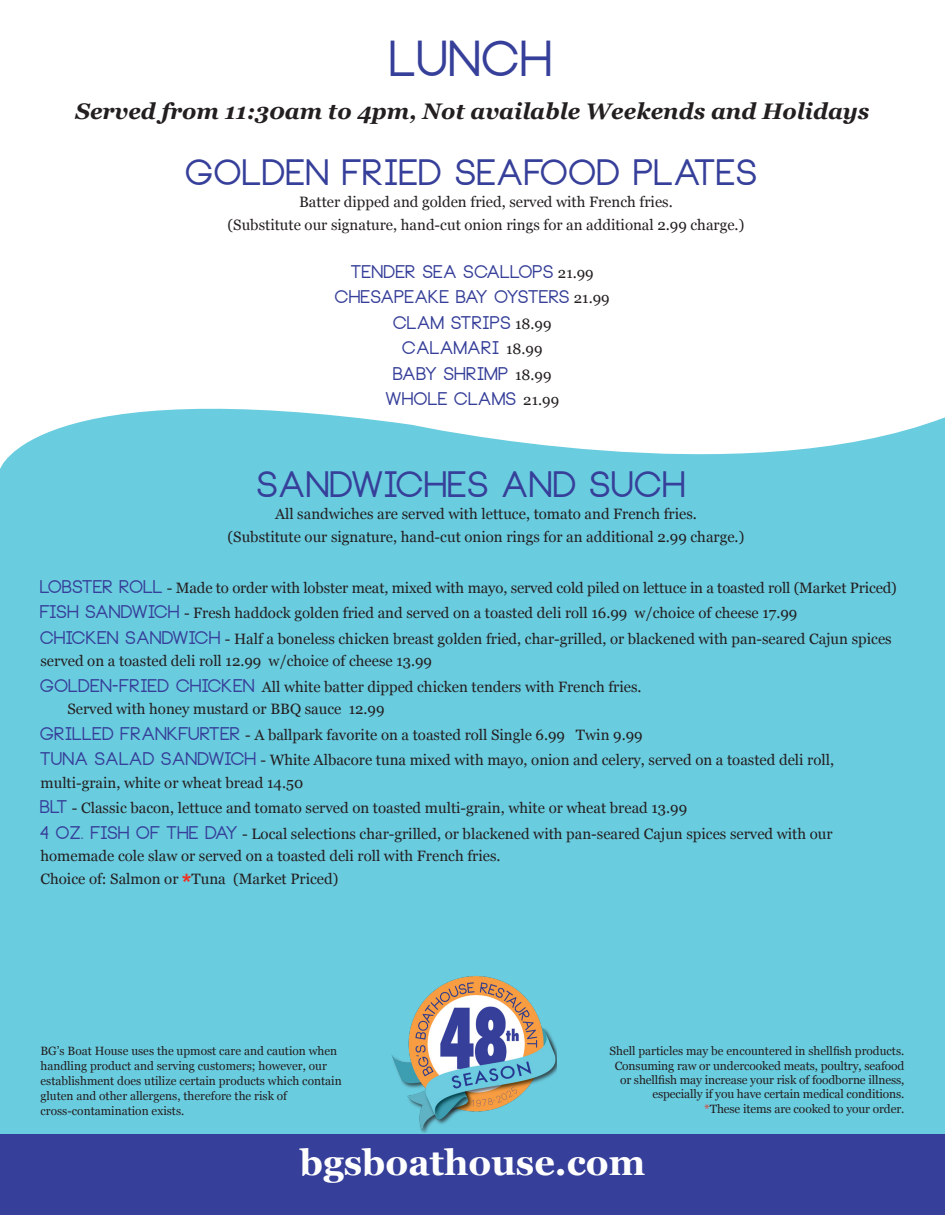
<style>
.page{position:relative;width:945px;height:1215px;background:#fff}
.page>*{position:absolute;margin:0;border:0;box-sizing:border-box;transform-origin:0 0}
.Headers{font:700 49.5px "Neou";color:#363f99}
.Headers-2{font:700 36px "Neou";color:#363f99}
.Headers-3{font:700 36px "Georgia";color:#fff}
.Headers-4{font:italic 700 22.5px "Georgia";color:#231f20}
.Item_Names{font:700 18px "Neou";color:#363f99}
.Item_Names-2{font:15px/22.5px "Georgia";color:#231f20}
.Descriptions{font:15px "Georgia";color:#231f20}
.Descriptions-2{font:12px/15px "Georgia";color:#231f20;text-align:right}
.s1{font-family:"Georgia";font-weight:400;font-size:15px;color:#231f20}
.s2{font-family:"Neou";font-weight:700;font-size:18px;color:#363f99}
.s3{font-family:"Arial";font-weight:700;font-size:24px;color:#ef3122}
.s4{color:#ef3122}
</style>
<div class="page">
<div style="left:0;top:408px;width:945px;height:726px;background:#6accdf"></div>
<div style="left:0;top:1134px;width:945px;height:81px;background:#363f99"></div>
<img style="left:389px;top:972px;width:167px;height:160px">
<p class="Headers" style="left:391px;top:34px;width:165px">LUNCH</p>
<p class="Headers-4" style="left:75px;top:95px;width:796px">Served from 11:30am to 4pm, Not available Weekends and Holidays</p>
<p class="Headers-2" style="left:186px;top:154px;width:574px">GOLDEN FRIED SEAFOOD PLATES</p>
<p class="Descriptions" style="left:299px;top:191px;width:375px">Batter dipped and golden fried, served with French fries.</p>
<p class="Descriptions" style="left:228px;top:214px;width:518px">(Substitute our signature, hand-cut onion rings for an additional 2.99 charge.)</p>
<p class="Item_Names" style="left:351px;top:262px;width:244px">TENDER SEA SCALLOPS <span class="s1">21.99</span></p>
<p class="Item_Names" style="left:335px;top:288px;width:276px">CHESAPEAKE BAY OYSTERS <span class="s1">21.99</span></p>
<p class="Item_Names" style="left:393px;top:313px;width:160px">CLAM STRIPS <span class="s1">18.99</span></p>
<p class="Item_Names" style="left:403px;top:339px;width:141px">CALAMARI <span class="s1">18.99</span></p>
<p class="Item_Names" style="left:393px;top:364px;width:160px">BABY SHRIMP <span class="s1">18.99</span></p>
<p class="Item_Names" style="left:386px;top:390px;width:175px">WHOLE CLAMS <span class="s1">21.99</span></p>
<p class="Headers-2" style="left:258px;top:466px;width:431px">SANDWICHES AND SUCH</p>
<p class="Descriptions" style="left:275px;top:503px;width:423px">All sandwiches are served with lettuce, tomato and French fries.</p>
<p class="Descriptions" style="left:228px;top:526px;width:518px">(Substitute our signature, hand-cut onion rings for an additional 2.99 charge.)</p>
<p class="Item_Names-2" style="left:40px;top:576px;width:858px"><span class="s2">LOBSTER ROLL</span> - Made to order with lobster meat, mixed with mayo, served cold piled on lettuce in a toasted roll (Market Priced)</p>
<p class="Item_Names-2" style="left:40px;top:601px;width:758px"><span class="s2">FISH SANDWICH</span> - Fresh haddock golden fried and served on a toasted deli roll 16.99 w/choice of cheese 17.99</p>
<p class="Item_Names-2" style="left:40px;top:627px;width:853px"><span class="s2">CHICKEN SANDWICH</span> - Half a boneless chicken breast golden fried, char-grilled, or blackened with pan-seared Cajun spices served on a toasted deli roll 12.99 w/choice of cheese 13.99</p>
<p class="Item_Names-2" style="left:40px;top:675px;width:603px"><span class="s2">GOLDEN-FRIED CHICKEN</span> All white batter dipped chicken tenders with French fries.</p>
<p class="Item_Names-2" style="left:68px;top:697px;width:319px">Served with honey mustard or BBQ sauce 12.99</p>
<p class="Item_Names-2" style="left:40px;top:723px;width:604px"><span class="s2">GRILLED FRANKFURTER</span> - A ballpark favorite on a toasted roll Single 6.99 Twin 9.99</p>
<p class="Item_Names-2" style="left:40px;top:748px;width:795px"><span class="s2">TUNA SALAD SANDWICH</span> - White Albacore tuna mixed with mayo, onion and celery, served on a toasted deli roll, multi-grain, white or wheat bread 14.50</p>
<p class="Item_Names-2" style="left:40px;top:796px;width:648px"><span class="s2">BLT</span> - Classic bacon, lettuce and tomato served on toasted multi-grain, white or wheat bread 13.99</p>
<p class="Item_Names-2" style="left:40px;top:822px;width:794px"><span class="s2">4 OZ. FISH OF THE DAY</span> - Local selections char-grilled, or blackened with pan-seared Cajun spices served with our homemade cole slaw or served on a toasted deli roll with French fries.</p>
<p class="Item_Names-2" style="left:40px;top:867px;width:299px">Choice of: Salmon or <span class="s3">*</span>Tuna (Market Priced)</p>
<p class="Descriptions-2" style="left:40px;top:1043px;width:303px;text-align:left">BG’s Boat House uses the upmost care and caution when handling product and serving customers; however, our establishment does utilize certain products which contain gluten and other allergens, therefore the risk of cross-contamination exists.</p>
<p class="Descriptions-2" style="left:609px;top:1043px;width:296px">Shell particles may be encountered in shellfish products.</p>
<p class="Descriptions-2" style="left:615px;top:1058px;width:291px;line-height:14.4px">Consuming raw or undercooked meats, poultry, seafood or shellfish may increase your risk of foodborne illness, especially if you have certain medical conditions.</p>
<p class="Descriptions-2" style="left:704px;top:1101px;width:202px"><span class="s4">*</span>These items are cooked to your order.</p>
<p class="Headers-3" style="left:300px;top:1135px;width:347px">bgsboathouse.com</p>
</div>
